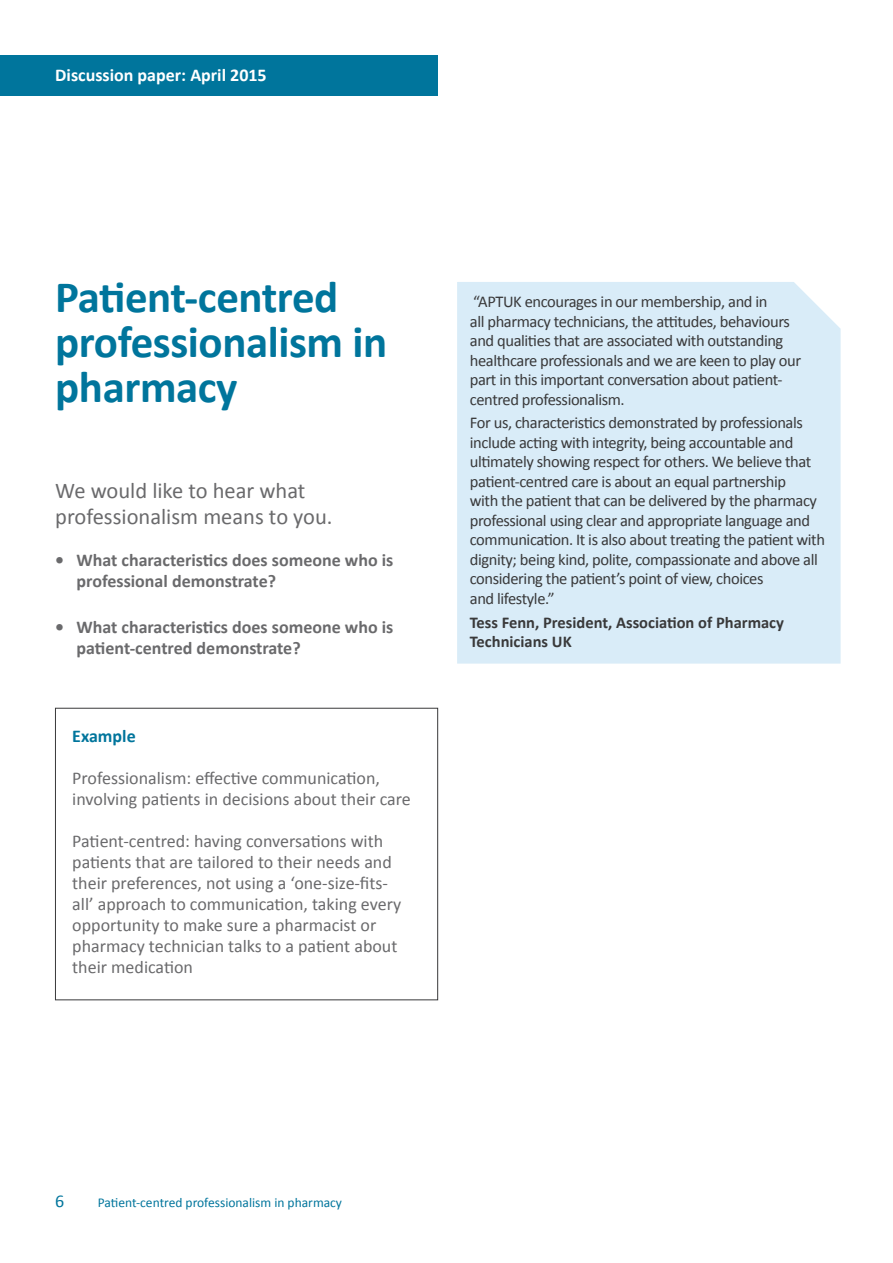
<style>
.page{position:relative;width:893px;height:1263px;background:#fff}
.page>*{position:absolute;margin:0;border:0;box-sizing:border-box;transform-origin:0 0}
.t1{font:700 45px/45px "Calibri";letter-spacing:-.01em;color:#00759c}
.t2{font:22.5px/25.5px "Calibri";color:#6a6a6c}
.t3{font:18px/21px "Calibri";color:#6a6a6c}
.t4{font:700 18px/21px "Calibri";color:#6a6a6c}
.t5{font:700 18px "Calibri";color:#fff}
.t6{font:700 18px "Calibri";color:#00759c}
.t7{font:18px "Calibri";color:#00759c}
.t8{font:16.5px/19.5px "Calibri";letter-spacing:-.025em;color:#39393a}
.t9{font:700 16.5px/19.5px "Calibri";color:#39393a}
.t10{font:13.5px "Calibri";color:#00759c}
</style>
<div class="page">
<div style="left:0;top:55px;width:437px;height:41px;background:#00759c"></div>
<div style="left:55px;top:708px;width:383px;height:292px;border:1px solid #39393a"></div>
<div style="left:457px;top:282px;width:384px;height:382px;background:#d9ecf8"></div>
<p class="t5" style="left:55px;top:63px;width:213px">Discussion paper: April 2015</p>
<h1 class="t1" style="left:55px;top:275px;width:333px">Patient-centred professionalism in pharmacy</h1>
<h2 class="t2" style="left:55px;top:478px;width:279px">We would like to hear what professionalism means to you.</h2>
<p class="t4" style="left:77px;top:549px;width:318px;text-indent:-21px">• What characteristics does someone who is professional demonstrate?</p>
<p class="t4" style="left:77px;top:617px;width:318px;text-indent:-21px">• What characteristics does someone who is patient-centred demonstrate?</p>
<p class="t6" style="left:72px;top:725px;width:65px">Example</p>
<p class="t3" style="left:72px;top:768px;width:340px">Professionalism: effective communication, involving patients in decisions about their care</p>
<p class="t3" style="left:72px;top:831px;width:330px">Patient-centred: having conversations with patients that are tailored to their needs and their preferences, not using a ‘one-size-fits&shy;all’ approach to communication, taking every opportunity to make sure a pharmacist or pharmacy technician talks to a patient about their medication</p>
<p class="t8" style="left:470px;top:292px;width:333px">“APTUK encourages in our membership, and in<br>all pharmacy technicians, the attitudes, behaviours and qualities that are associated with outstanding healthcare professionals and we are keen to play our part in this important conversation about patient&shy;centred professionalism.</p>
<p class="t8" style="left:470px;top:413px;width:357px">For us, characteristics demonstrated by professionals include acting with integrity, being accountable and ultimately showing respect for others. We believe that patient-centred care is about an equal partnership<br>with the patient that can be delivered by the pharmacy professional using clear and appropriate language and communication. It is also about treating the patient with dignity; being kind, polite, compassionate and above all considering the patient’s point of view, choices<br>and lifestyle.”</p>
<p class="t9" style="left:470px;top:612px;width:316px">Tess Fenn, President, Association of Pharmacy<br>Technicians UK</p>
<p class="t7" style="left:55px;top:1189px;width:11px">6</p>
<p class="t10" style="left:98px;top:1194px;width:246px">Patient-centred professionalism in pharmacy</p>
</div>
